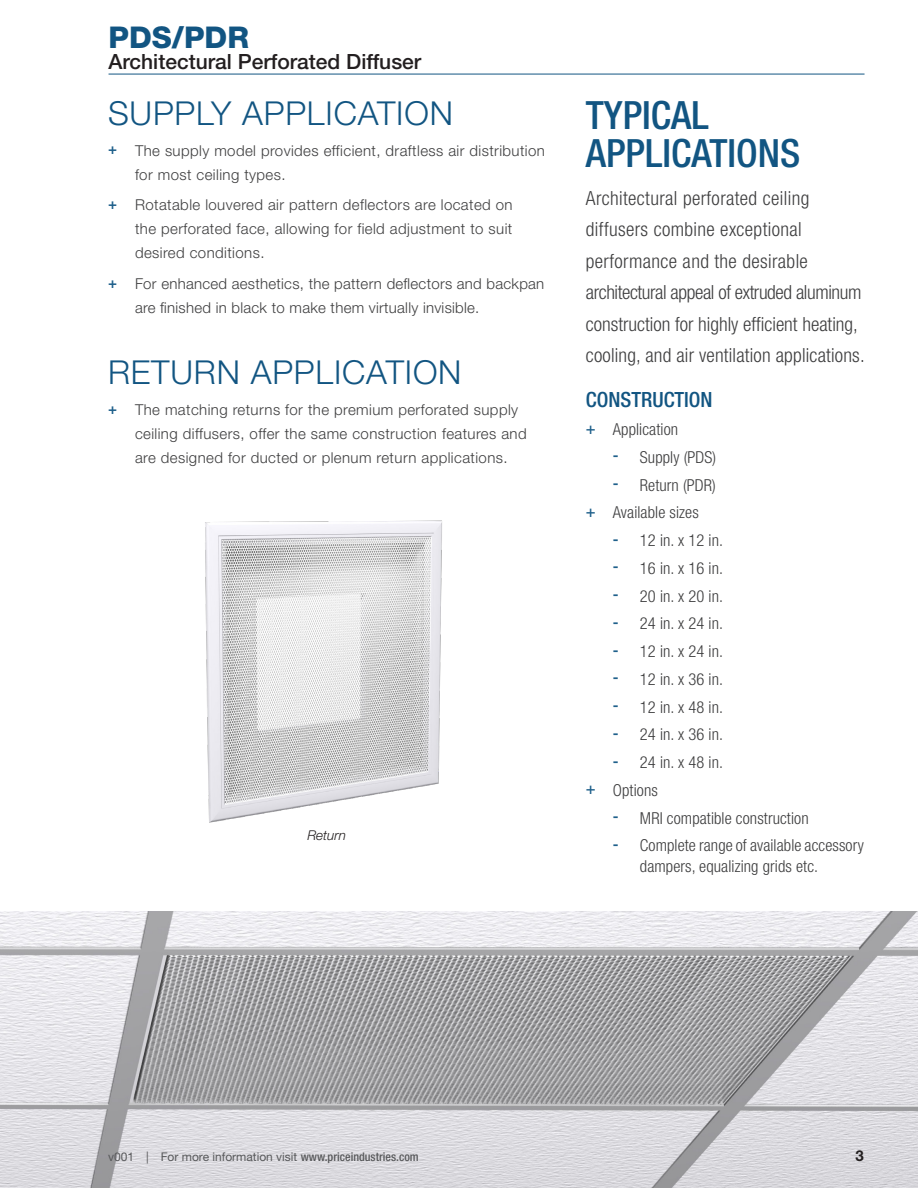
<style>
.page{position:relative;width:918px;height:1188px;background:#fff}
.page>*{position:absolute;margin:0;border:0;box-sizing:border-box;transform-origin:0 0}
.Sidebar_-_Heading_1{font:500 condensed 39px/37.5px "Helvetica Neue LT Std";color:#125582}
.Special-Heading_2{font:300 33px "Helvetica Neue LT Std";letter-spacing:.025em;color:#125582}
.t1{font:800 30px "Helvetica Neue LT Std";color:#125582}
.t2{font:500 21px "Helvetica Neue LT Std";color:#231f20}
.Sidebar_-_Heading_2{font:500 condensed 21px "Helvetica Neue LT Std";color:#125582}
.Sidebar_-_Body_1{font:300 condensed 19.5px/31.5px "Helvetica Neue LT Std";letter-spacing:.01em;color:#3e3e3f}
.t3{font:300 condensed 16.5px/21px "Helvetica Neue LT Std";letter-spacing:.005em;color:#3e3e3f}
.t4{font:300 15px/24px "Helvetica Neue LT Std";letter-spacing:.03em;color:#3e3e3f}
.t5{font:700 15px "Helvetica Neue LT Std";color:#231f20}
.Special-Caption{font:italic 300 13.5px "Helvetica Neue LT Std";color:#231f20}
.t6{font:12px "Helvetica Neue LT Std";color:#57585a}
.s1{font-weight:500;color:#1f608b}
.s2{font-weight:500;font-stretch:condensed}
</style>
<div class="page">
<img style="left:205px;top:520px;width:237px;height:303px">
<img style="left:0;top:911px;width:918px;height:277px">
<hr style="left:109px;top:74px;width:756px;height:1px;background:#125582">
<h3 class="t1" style="left:109px;top:20px;width:142px">PDS/PDR</h3>
<h3 class="t2" style="left:109px;top:49px;width:314px">Architectural Perforated Diffuser</h3>
<p class="Special-Heading_2" style="left:108px;top:93px;width:346px">SUPPLY APPLICATION</p>
<p class="t4" style="left:135px;top:138px;width:411px;text-indent:-27px"><span class="s1">+</span> The supply model provides efficient, draftless air distribution for most ceiling types.</p>
<p class="t4" style="left:135px;top:193px;width:379px;text-align:justify;text-indent:-27px"><span class="s1">+</span> Rotatable louvered air pattern deflectors are located on the perforated face, allowing for field adjustment to suit desired conditions.</p>
<p class="t4" style="left:135px;top:271px;width:411px;text-indent:-27px"><span class="s1">+</span> For enhanced aesthetics, the pattern deflectors and backpan are finished in black to make them virtually invisible.</p>
<p class="Special-Heading_2" style="left:108px;top:352px;width:355px">RETURN APPLICATION</p>
<p class="t4" style="left:135px;top:397px;width:393px;text-indent:-27px"><span class="s1">+</span> The matching returns for the premium perforated supply ceiling diffusers, offer the same construction features and are designed for ducted or plenum return applications.</p>
<p class="Special-Caption" style="left:307px;top:827px;width:40px">Return</p>
<p class="Sidebar_-_Heading_1" style="left:586px;top:96px;width:216px">TYPICAL<br>APPLICATIONS</p>
<p class="Sidebar_-_Body_1" style="left:586px;top:182px;width:280px">Architectural perforated ceiling diffusers combine exceptional performance and the desirable architectural appeal of extruded aluminum construction for highly efficient heating, cooling, and air ventilation applications.</p>
<p class="Sidebar_-_Heading_2" style="left:586px;top:387px;width:128px">CONSTRUCTION</p>
<p class="t3" style="left:586px;top:419px;width:94px"><span class="s1">+</span> Application</p>
<p class="t3" style="left:613px;top:446px;width:105px"><span class="s1">-</span> Supply (PDS)</p>
<p class="t3" style="left:613px;top:474px;width:105px"><span class="s1">-</span> Return (PDR)</p>
<p class="t3" style="left:586px;top:502px;width:114px"><span class="s1">+</span> Available sizes</p>
<p class="t3" style="left:613px;top:530px;width:112px"><span class="s1">-</span> 12 in. x 12 in.</p>
<p class="t3" style="left:613px;top:557px;width:112px"><span class="s1">-</span> 16 in. x 16 in.</p>
<p class="t3" style="left:613px;top:585px;width:112px"><span class="s1">-</span> 20 in. x 20 in.</p>
<p class="t3" style="left:613px;top:613px;width:112px"><span class="s1">-</span> 24 in. x 24 in.</p>
<p class="t3" style="left:613px;top:641px;width:112px"><span class="s1">-</span> 12 in. x 24 in.</p>
<p class="t3" style="left:613px;top:668px;width:112px"><span class="s1">-</span> 12 in. x 36 in.</p>
<p class="t3" style="left:613px;top:696px;width:112px"><span class="s1">-</span> 12 in. x 48 in.</p>
<p class="t3" style="left:613px;top:724px;width:112px"><span class="s1">-</span> 24 in. x 36 in.</p>
<p class="t3" style="left:613px;top:752px;width:112px"><span class="s1">-</span> 24 in. x 48 in.</p>
<p class="t3" style="left:586px;top:779px;width:73px"><span class="s1">+</span> Options</p>
<p class="t3" style="left:613px;top:807px;width:197px"><span class="s1">-</span> MRI compatible construction</p>
<p class="t3" style="left:640px;top:835px;width:225px;text-indent:-27px"><span class="s1">-</span> Complete range of available accessory dampers, equalizing grids etc.</p>
<p class="t6" style="left:108px;top:1150px;width:312px">v001 | For more information visit <span class="s2">www.priceindustries.com</span></p>
<p class="t5" style="left:856px;top:1146px;width:10px">3</p>
</div>
